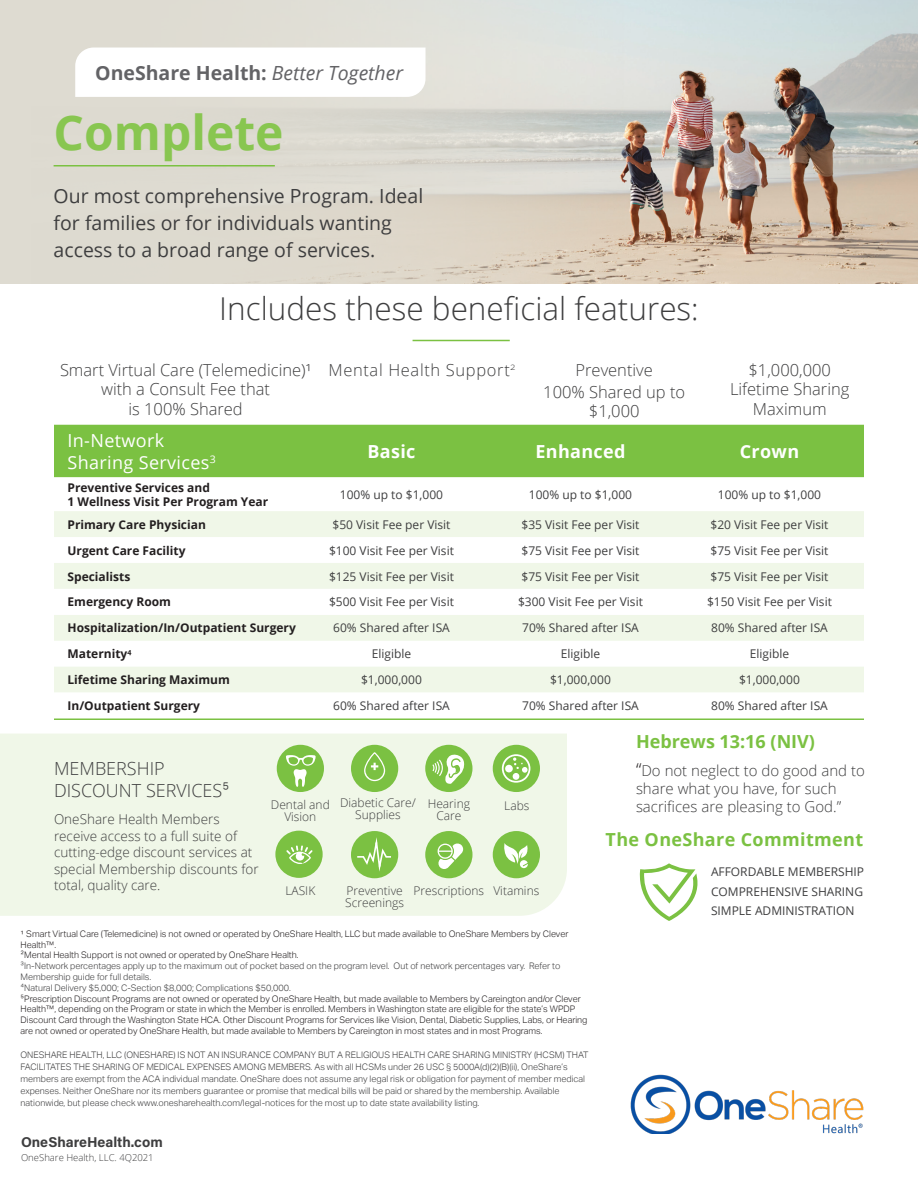
<style>
.page{position:relative;width:918px;height:1188px;background:#fff}
.page>*{position:absolute;margin:0;border:0;box-sizing:border-box;transform-origin:0 0}
.t1{font:700 48px "Open Sans";color:#88c650}
.t2{font:300 31.5px "Open Sans";color:#3e3e3f}
.t3{font:19.5px/27px "Open Sans";color:#3e3e3f}
.t4{font:700 19.5px "Open Sans";color:#636366}
.t5{font:300 18px/21.6px "Open Sans";color:#3e3e3f}
.t6{font:18px "Open Sans";letter-spacing:.02em;color:#fff}
.t7{font:700 18px "Open Sans";letter-spacing:.02em;color:#7bc142}
.t8{font:700 18px "Open Sans";letter-spacing:.02em;color:#fff}
.t9{font:700 18px "Open Sans";color:#7bc142}
.t10{font:300 16.5px/19.5px "Open Sans";color:#3e3e3f;text-align:center}
.t11{font:300 16.5px "Open Sans";letter-spacing:.04em;color:#3e3e3f}
.t12{font:300 15px/18px "Open Sans";color:#3e3e3f}
.t13{font:700 14.25px "Acumin Pro";color:#3e3e3f}
.t14{font:300 13.5px/16.5px "Open Sans";color:#3e3e3f}
.t15{font:12px "Open Sans";color:#3e3e3f}
.t16{font:700 12px "Open Sans";color:#231f20}
.t17{font:300 12px/12px "Open Sans";color:#3e3e3f;text-align:center}
.t18{font:300 9.45px "Open Sans";color:#3e3e3f}
.t19{font:300 9px/12px "Aktiv Grotesk";color:#3e3e3f}
.t20{font:300 9px/10.8px "Aktiv Grotesk";color:#231f20}
.s1{font-weight:400;font-style:italic}
.s2{font-family:"Aktiv Grotesk"}
.s3{font-size:18px;color:#231f20}
</style>
<div class="page">
<img style="left:0;top:0;width:918px;height:284px">
<div style="left:0;top:734px;width:567px;height:182px;background:#f0f7e8"></div>
<div style="left:54px;top:425px;width:810px;height:52px;background:#7bc142"></div>
<svg style="left:54px;top:477px;width:810px;height:1px"></svg>
<svg style="left:54px;top:511px;width:810px;height:181px;fill:#f0f7e8"></svg>
<svg style="left:54px;top:537px;width:810px;height:78px"></svg>
<div style="left:277px;top:745px;width:47px;height:47px;background:#7bc142;border-radius:50%"></div>
<svg style="left:286px;top:755px;width:30px;height:32px"></svg>
<div style="left:351px;top:745px;width:47px;height:47px;background:#7bc142;border-radius:50%"></div>
<svg style="left:364px;top:752px;width:21px;height:29px"></svg>
<div style="left:425px;top:745px;width:47px;height:47px;background:#7bc142;border-radius:50%"></div>
<svg style="left:432px;top:754px;width:33px;height:30px"></svg>
<div style="left:351px;top:831px;width:47px;height:47px;background:#7bc142;border-radius:50%"></div>
<svg style="left:356px;top:832px;width:37px;height:45px"></svg>
<div style="left:425px;top:831px;width:47px;height:47px;background:#7bc142;border-radius:50%"></div>
<svg style="left:438px;top:843px;width:25px;height:26px"></svg>
<div style="left:275px;top:831px;width:48px;height:47px;background:#7bc142;border-radius:50%"></div>
<svg style="left:286px;top:845px;width:27px;height:19px"></svg>
<div style="left:493px;top:745px;width:47px;height:47px;background:#7bc142;border-radius:50%"></div>
<svg style="left:502px;top:754px;width:28px;height:29px"></svg>
<div style="left:493px;top:831px;width:47px;height:47px;background:#7bc142;border-radius:50%"></div>
<svg style="left:504px;top:843px;width:24px;height:24px"></svg>
<img style="left:631px;top:1074px;width:233px;height:60px">
<hr style="left:413px;top:340px;width:97px;height:1px;background:#7bc142">
<hr style="left:54px;top:165px;width:221px;height:1px;background:#7bc142">
<hr style="left:54px;top:718px;width:810px;height:2px;background:#7bc142">
<svg style="left:639px;top:863px;width:59px;height:58px"></svg>
<svg style="left:75px;top:48px;width:351px;height:49px"></svg>
<p class="t4" style="left:95px;top:59px;width:309px">OneShare Health: <span class="s1">Better Together</span></p>
<p class="t1" style="left:54px;top:99px;width:232px">Complete</p>
<p class="t3" style="left:54px;top:181px;width:371px">Our most comprehensive Program. Ideal for families or for individuals wanting access to a broad range of services.</p>
<p class="t2" style="left:219px;top:287px;width:481px">Includes these beneficial features:</p>
<p class="t10" style="left:60px;top:359px;width:253px">Smart Virtual Care (Telemedicine)¹ with a Consult Fee that<br>is 100% Shared</p>
<p class="t11" style="left:328px;top:358px;width:188px">Mental Health Support<sup>2</sup></p>
<p class="t10" style="left:576px;top:359px;width:79px">Preventive</p>
<p class="t10" style="left:543px;top:381px;width:143px">100% Shared up to $1,000</p>
<p class="t10" style="left:730px;top:359px;width:121px">$1,000,000<br>Lifetime Sharing</p>
<p class="t10" style="left:753px;top:398px;width:75px">Maximum</p>
<p class="t6" style="left:68px;top:428px;width:98px">In-Network</p>
<p class="t6" style="left:68px;top:450px;width:150px">Sharing Services<sup>3</sup></p>
<p class="t16" style="left:68px;top:479px;width:144px">Preventive Services and</p>
<p class="t16" style="left:68px;top:493px;width:202px">1 Wellness Visit Per Program Year</p>
<p class="t8" style="left:367px;top:439px;width:50px">Basic</p>
<p class="t8" style="left:535px;top:439px;width:92px">Enhanced</p>
<p class="t8" style="left:740px;top:439px;width:61px">Crown</p>
<p class="t15" style="left:340px;top:486px;width:105px">100% up to $1,000</p>
<p class="t15" style="left:529px;top:486px;width:105px">100% up to $1,000</p>
<p class="t15" style="left:718px;top:486px;width:105px">100% up to $1,000</p>
<p class="t16" style="left:68px;top:516px;width:140px">Primary Care Physician</p>
<p class="t15" style="left:332px;top:516px;width:120px">$50 Visit Fee per Visit</p>
<p class="t15" style="left:521px;top:516px;width:120px">$35 Visit Fee per Visit</p>
<p class="t15" style="left:710px;top:516px;width:120px">$20 Visit Fee per Visit</p>
<p class="t16" style="left:68px;top:542px;width:120px">Urgent Care Facility</p>
<p class="t15" style="left:329px;top:542px;width:126px">$100 Visit Fee per Visit</p>
<p class="t15" style="left:521px;top:542px;width:120px">$75 Visit Fee per Visit</p>
<p class="t15" style="left:710px;top:542px;width:120px">$75 Visit Fee per Visit</p>
<p class="t16" style="left:68px;top:568px;width:64px">Specialists</p>
<p class="t15" style="left:329px;top:568px;width:126px">$125 Visit Fee per Visit</p>
<p class="t15" style="left:521px;top:568px;width:120px">$75 Visit Fee per Visit</p>
<p class="t15" style="left:710px;top:568px;width:120px">$75 Visit Fee per Visit</p>
<p class="t16" style="left:68px;top:594px;width:105px">Emergency Room</p>
<p class="t15" style="left:329px;top:594px;width:126px">$500 Visit Fee per Visit</p>
<p class="t15" style="left:518px;top:594px;width:126px">$300 Visit Fee per Visit</p>
<p class="t15" style="left:707px;top:594px;width:126px">$150 Visit Fee per Visit</p>
<p class="t16" style="left:68px;top:620px;width:230px">Hospitalization/In/Outpatient Surgery</p>
<p class="t15" style="left:333px;top:620px;width:118px">60% Shared after ISA</p>
<p class="t15" style="left:522px;top:620px;width:118px">70% Shared after ISA</p>
<p class="t15" style="left:711px;top:620px;width:118px">80% Shared after ISA</p>
<p class="t16" style="left:68px;top:645px;width:65px">Maternity<sup>4</sup></p>
<p class="t15" style="left:372px;top:646px;width:41px">Eligible</p>
<p class="t15" style="left:561px;top:646px;width:41px">Eligible</p>
<p class="t15" style="left:750px;top:646px;width:41px">Eligible</p>
<p class="t16" style="left:68px;top:671px;width:164px">Lifetime Sharing Maximum</p>
<p class="t15" style="left:361px;top:672px;width:62px">$1,000,000</p>
<p class="t15" style="left:550px;top:672px;width:62px">$1,000,000</p>
<p class="t15" style="left:739px;top:672px;width:62px">$1,000,000</p>
<p class="t16" style="left:68px;top:697px;width:134px">In/Outpatient Surgery</p>
<p class="t15" style="left:333px;top:698px;width:118px">60% Shared after ISA</p>
<p class="t15" style="left:522px;top:698px;width:118px">70% Shared after ISA</p>
<p class="t15" style="left:711px;top:698px;width:118px">80% Shared after ISA</p>
<p class="t5" style="left:54px;top:757px;width:177px">MEMBERSHIP<br>DISCOUNT SERVICES<span class="s2">5</span></p>
<p class="t14" style="left:54px;top:811px;width:206px">OneShare Health Members receive access to a full suite of cutting-edge discount services at special Membership discounts for total, quality care.</p>
<p class="t17" style="left:271px;top:798px;width:60px">Dental and</p>
<p class="t17" style="left:284px;top:810px;width:34px">Vision</p>
<p class="t17" style="left:340px;top:797px;width:77px">Diabetic Care/</p>
<p class="t17" style="left:355px;top:809px;width:47px">Supplies</p>
<p class="t17" style="left:428px;top:797px;width:44px">Hearing<br>Care</p>
<p class="t17" style="left:504px;top:799px;width:27px">Labs</p>
<p class="t17" style="left:285px;top:884px;width:31px">LASIK</p>
<p class="t17" style="left:414px;top:884px;width:72px">Prescriptions</p>
<p class="t17" style="left:493px;top:884px;width:47px">Vitamins</p>
<p class="t17" style="left:346px;top:884px;width:58px">Preventive</p>
<p class="t17" style="left:345px;top:896px;width:60px">Screenings</p>
<p class="t20" style="left:21px;top:928px;width:549px">¹ Smart Virtual Care (Telemedicine) is not owned or operated by OneShare Health, LLC but made available to OneShare Members by Clever<br>Health™.<br>2Mental Health Support is not owned or operated by OneShare Health.</p>
<p class="t19" style="left:21px;top:961px;width:541px;line-height:10.8px">3In-Network percentages apply up to the maximum out of pocket based on the program level. Out of network percentages vary. Refer to<br>Membership guide for full details.</p>
<p class="t19" style="left:21px;top:982px;width:272px">4Natural Delivery $5,000; C-Section $8,000; Complications $50,000.</p>
<p class="t20" style="left:21px;top:993px;width:569px">5Prescription Discount Programs are not owned or operated by OneShare Health, but made available to Members by Careington and/or Clever Health™, depending on the Program or state in which the Member is enrolled. Members in Washington state are eligible for the state’s WPDP Discount Card through the Washington State HCA. Other Discount Programs for Services like Vision, Dental, Diabetic Supplies, Labs, or Hearing are not owned or operated by OneShare Health, but made available to Members by Careington in most states and in most Programs.</p>
<p class="t19" style="left:21px;top:1049px;width:569px">ONESHARE HEALTH, LLC (ONESHARE) IS NOT AN INSURANCE COMPANY BUT A RELIGIOUS HEALTH CARE SHARING MINISTRY (HCSM) THAT FACILITATES THE SHARING OF MEDICAL EXPENSES AMONG MEMBERS. As with all HCSMs under 26 USC § 5000A(d)(2)(B)(ii), OneShare’s members are exempt from the ACA individual mandate. OneShare does not assume any legal risk or obligation for payment of member medical expenses. Neither OneShare nor its members guarantee or promise that medical bills will be paid or shared by the membership. Available nationwide, but please check www.onesharehealth.com/legal-notices for the most up to date state availability listing.</p>
<p class="t13" style="left:21px;top:1132px;width:143px">OneShareHealth.com</p>
<p class="t18" style="left:21px;top:1151px;width:134px">OneShare Health, LLC. 4Q2021</p>
<p class="t9" style="left:636px;top:728px;width:181px">Hebrews 13:16 (NIV)</p>
<p class="t12" style="left:636px;top:761px;width:230px"><span class="s3">“</span>Do not neglect to do good and to share what you have, for such sacrifices are pleasing to God.”</p>
<p class="t7" style="left:606px;top:827px;width:259px">The OneShare Commitment</p>
<p class="t15" style="left:711px;top:864px;width:155px">AFFORDABLE MEMBERSHIP</p>
<p class="t15" style="left:711px;top:883px;width:154px">COMPREHENSIVE SHARING</p>
<p class="t15" style="left:711px;top:903px;width:145px">SIMPLE ADMINISTRATION</p>
</div>
